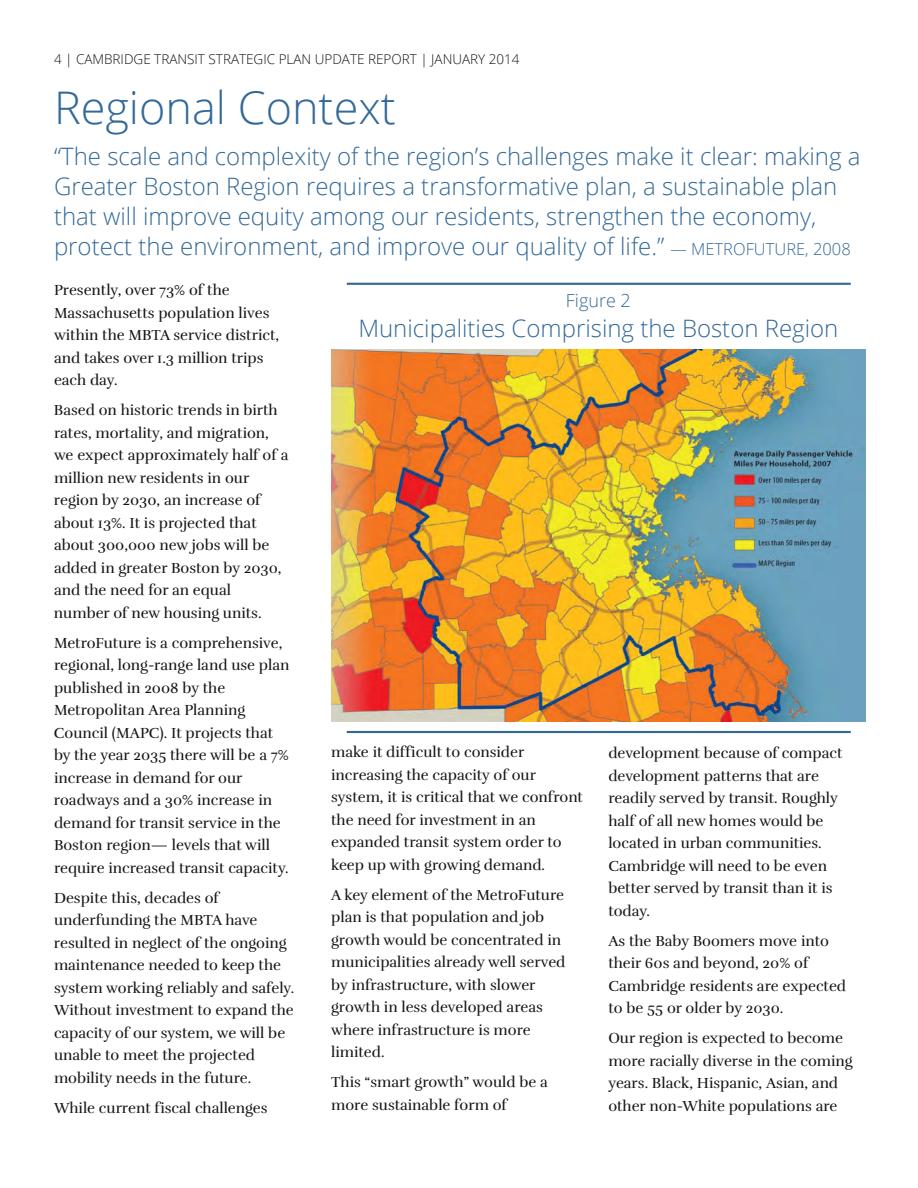
<style>
.page{position:relative;width:918px;height:1188px;background:#fff}
.page>*{position:absolute;margin:0;border:0;box-sizing:border-box;transform-origin:0 0}
.t1{font:300 45px "Open Sans";color:#336999}
.t2{font:300 24px/30px "Open Sans";color:#336999}
.t3{font:300 18px "Open Sans";color:#336999}
.t4{font:15px/22.5px "Rufina";color:#161413}
.t5{font:300 13.5px "Open Sans";color:#161413}
.s1{font-size:16.5px}
</style>
<div class="page">
<img style="left:332px;top:349px;width:534px;height:372px">
<hr style="left:347px;top:283px;width:504px;height:2px;background:#336999">
<hr style="left:347px;top:731px;width:504px;height:2px;background:#336999">
<p class="t5" style="left:54px;top:50px;width:467px">4 | CAMBRIDGE TRANSIT STRATEGIC PLAN UPDATE REPORT | JANUARY 2014</p>
<h1 class="t1" style="left:54px;top:76px;width:343px">Regional Context</h1>
<p class="t2" style="left:54px;top:141px;width:808px">“The scale and complexity of the region’s challenges make it clear: making a Greater Boston Region requires a transformative plan, a sustainable plan that will improve equity among our residents, strengthen the economy, protect the environment, and improve our quality of life.” <span class="s1">— METROFUTURE, 2008</span></p>
<p class="t4" style="left:54px;top:279px;width:227px">Presently, over 73% of the<br>Massachusetts population lives within the MBTA service district, and takes over 1.3 million trips each day.</p>
<p class="t4" style="left:54px;top:399px;width:236px">Based on historic trends in birth rates, mortality, and migration, we expect approximately half of a million new residents in our region by 2030, an increase of about 13%. It is projected that about 300,000 new jobs will be added in greater Boston by 2030, and the need for an equal number of new housing units.</p>
<p class="t4" style="left:54px;top:631px;width:237px">MetroFuture is a comprehensive, regional, long-range land use plan published in 2008 by the<br>Metropolitan Area Planning<br>Council (MAPC). It projects that by the year 2035 there will be a 7% increase in demand for our roadways and a 30% increase in demand for transit service in the<br>Boston region— levels that will require increased transit capacity.</p>
<p class="t4" style="left:54px;top:886px;width:242px">Despite this, decades of underfunding the MBTA have resulted in neglect of the ongoing maintenance needed to keep the system working reliably and safely.<br>Without investment to expand the capacity of our system, we will be unable to meet the projected mobility needs in the future.</p>
<p class="t4" style="left:54px;top:1096px;width:215px">While current fiscal challenges</p>
<p class="t3" style="left:566px;top:288px;width:66px">Figure 2</p>
<h2 class="t2" style="left:358px;top:313px;width:481px">Municipalities Comprising the Boston Region</h2>
<p class="t4" style="left:331px;top:741px;width:253px">make it difficult to consider increasing the capacity of our system, it is critical that we confront the need for investment in an expanded transit system order to keep up with growing demand.</p>
<p class="t4" style="left:331px;top:883px;width:236px">A key element of the MetroFuture plan is that population and job growth would be concentrated in municipalities already well served by infrastructure, with slower growth in less developed areas where infrastructure is more limited.</p>
<p class="t4" style="left:331px;top:1071px;width:218px">This “smart growth” would be a more sustainable form of</p>
<p class="t4" style="left:608px;top:742px;width:236px">development because of compact development patterns that are readily served by transit. Roughly half of all new homes would be located in urban communities.<br>Cambridge will need to be even better served by transit than it is today.</p>
<p class="t4" style="left:608px;top:930px;width:239px">As the Baby Boomers move into their 60s and beyond, 20% of<br>Cambridge residents are expected to be 55 or older by 2030.</p>
<p class="t4" style="left:608px;top:1027px;width:246px">Our region is expected to become more racially diverse in the coming years. Black, Hispanic, Asian, and other non-White populations are</p>
</div>
